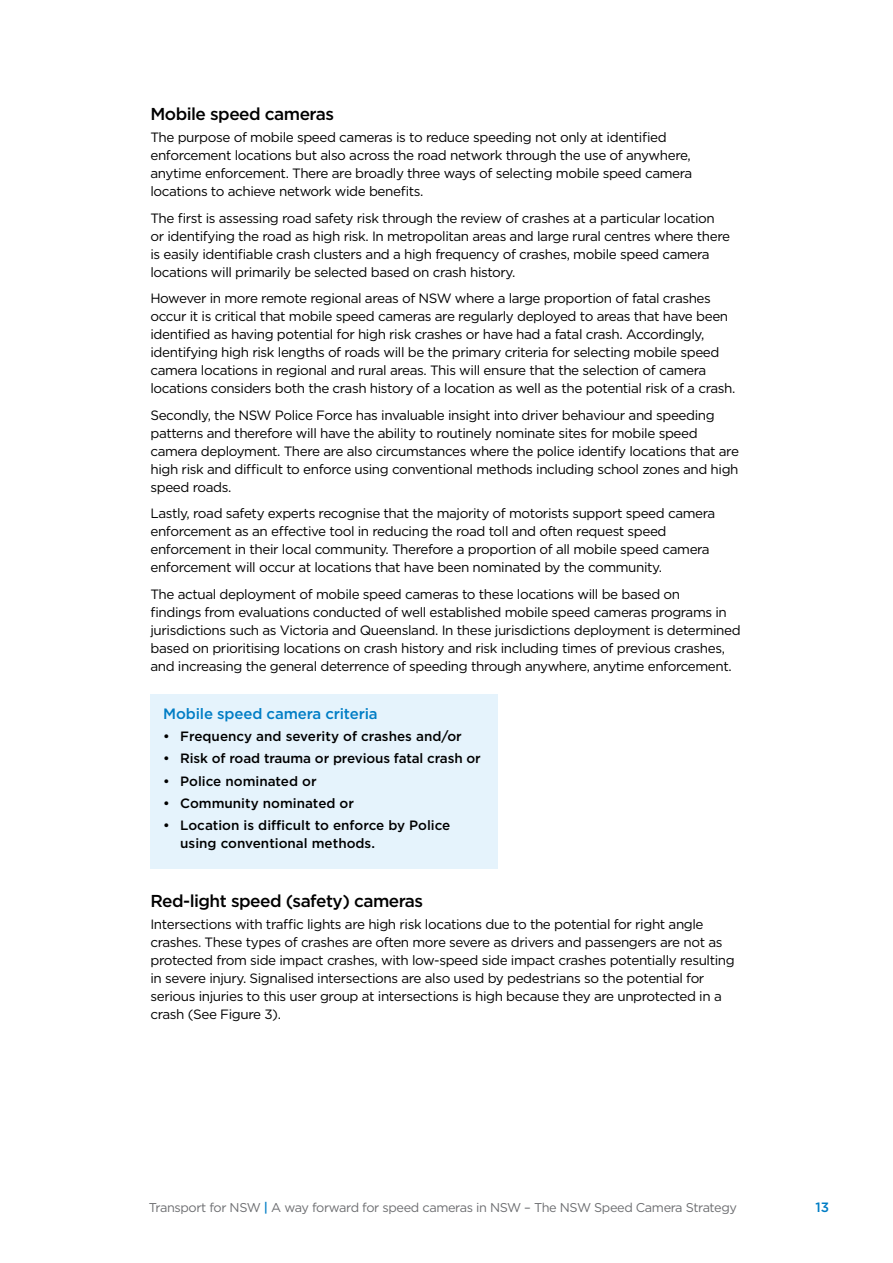
<style>
.page{position:relative;width:893px;height:1263px;background:#fff}
.page>*{position:absolute;margin:0;border:0;box-sizing:border-box;transform-origin:0 0}
.t1{font:500 17.25px "Gotham";letter-spacing:-.03em;color:#000}
.t2{font:500 15px "Gotham";letter-spacing:-.01em;color:#007dc5}
.t3{font:13.5px/18px "Gotham";letter-spacing:-.03em;color:#000}
.t4{font:500 13.5px/18px "Gotham";color:#000}
.t5{font:500 13.5px "Gotham";color:#007dc5}
.t6{font:12.75px "Gotham";letter-spacing:-.03em;color:#6d6e71}
.s1{font-weight:500;color:#007dc5}
</style>
<div class="page">
<div style="left:150px;top:694px;width:348px;height:175px;background:#e5f3fc"></div>
<p class="t1" style="left:150px;top:103px;width:185px">Mobile speed cameras</p>
<p class="t3" style="left:150px;top:128px;width:543px">The purpose of mobile speed cameras is to reduce speeding not only at identified enforcement locations but also across the road network through the use of anywhere, anytime enforcement. There are broadly three ways of selecting mobile speed camera locations to achieve network wide benefits.</p>
<p class="t3" style="left:150px;top:209px;width:581px">The first is assessing road safety risk through the review of crashes at a particular location or identifying the road as high risk. In metropolitan areas and large rural centres where there is easily identifiable crash clusters and a high frequency of crashes, mobile speed camera locations will primarily be selected based on crash history.</p>
<p class="t3" style="left:150px;top:289px;width:586px">However in more remote regional areas of NSW where a large proportion of fatal crashes occur it is critical that mobile speed cameras are regularly deployed to areas that have been identified as having potential for high risk crashes or have had a fatal crash. Accordingly, identifying high risk lengths of roads will be the primary criteria for selecting mobile speed camera locations in regional and rural areas. This will ensure that the selection of camera locations considers both the crash history of a location as well as the potential risk of a crash.</p>
<p class="t3" style="left:150px;top:406px;width:590px">Secondly, the NSW Police Force has invaluable insight into driver behaviour and speeding patterns and therefore will have the ability to routinely nominate sites for mobile speed camera deployment. There are also circumstances where the police identify locations that are high risk and difficult to enforce using conventional methods including school zones and high speed roads.</p>
<p class="t3" style="left:150px;top:504px;width:566px">Lastly, road safety experts recognise that the majority of motorists support speed camera enforcement as an effective tool in reducing the road toll and often request speed enforcement in their local community. Therefore a proportion of all mobile speed camera enforcement will occur at locations that have been nominated by the community.</p>
<p class="t3" style="left:150px;top:585px;width:592px">The actual deployment of mobile speed cameras to these locations will be based on<br>findings from evaluations conducted of well established mobile speed cameras programs in jurisdictions such as Victoria and Queensland. In these jurisdictions deployment is determined based on prioritising locations on crash history and risk including times of previous crashes, and increasing the general deterrence of speeding through anywhere, anytime enforcement.</p>
<p class="t2" style="left:163px;top:704px;width:216px">Mobile speed camera criteria</p>
<p class="t4" style="left:163px;top:727px;width:300px">• Frequency and severity of crashes and/or</p>
<p class="t4" style="left:163px;top:749px;width:319px">• Risk of road trauma or previous fatal crash or</p>
<p class="t4" style="left:163px;top:772px;width:155px">• Police nominated or</p>
<p class="t4" style="left:163px;top:794px;width:192px">• Community nominated or</p>
<p class="t4" style="left:180px;top:816px;width:272px;text-indent:-17px">• Location is difficult to enforce by Police using conventional methods.</p>
<p class="t1" style="left:150px;top:890px;width:274px">Red-light speed (safety) cameras</p>
<p class="t3" style="left:150px;top:915px;width:586px">Intersections with traffic lights are high risk locations due to the potential for right angle crashes. These types of crashes are often more severe as drivers and passengers are not as protected from side impact crashes, with low-speed side impact crashes potentially resulting in severe injury. Signalised intersections are also used by pedestrians so the potential for serious injuries to this user group at intersections is high because they are unprotected in a crash (See Figure 3).</p>
<p class="t6" style="left:149px;top:1199px;width:590px">Transport for NSW <span class="s1">|</span> A way forward for speed cameras in NSW – The NSW Speed Camera Strategy</p>
<p class="t5" style="left:815px;top:1198px;width:15px">13</p>
</div>
